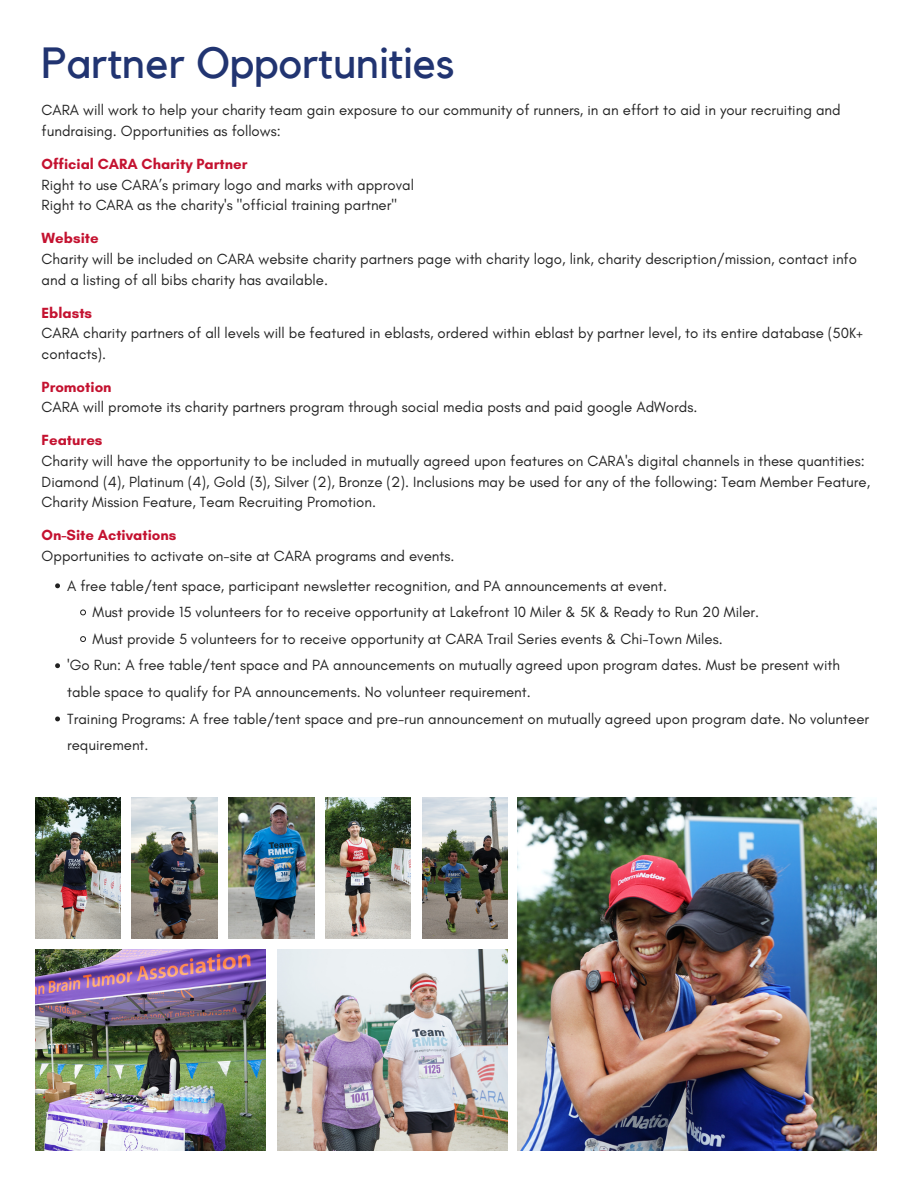
<style>
.page{position:relative;width:918px;height:1188px;background:#fff}
.page>*{position:absolute;margin:0;border:0;box-sizing:border-box;transform-origin:0 0}
.t1{font:43.5px "Kollektif";color:#213471}
.t2{font:15px/20.7px "Glacial Indifference";color:#222}
.t3{font:700 15px "Glacial Indifference";color:#c41230}
</style>
<div class="page">
<img style="left:35px;top:798px;width:86px;height:141px">
<img style="left:132px;top:798px;width:85px;height:141px">
<img style="left:229px;top:798px;width:85px;height:141px">
<img style="left:325px;top:798px;width:86px;height:141px">
<img style="left:422px;top:798px;width:86px;height:141px">
<img style="left:277px;top:949px;width:231px;height:202px">
<img style="left:518px;top:798px;width:358px;height:352px">
<svg style="left:55px;top:583px;width:5px;height:5px"></svg>
<svg style="left:80px;top:610px;width:6px;height:5px"></svg>
<svg style="left:80px;top:636px;width:6px;height:6px"></svg>
<svg style="left:55px;top:663px;width:5px;height:5px"></svg>
<svg style="left:55px;top:717px;width:5px;height:4px"></svg>
<img style="left:35px;top:949px;width:231px;height:202px">
<h1 class="t1" style="left:42px;top:43px;width:414px">Partner Opportunities</h1>
<p class="t2" style="left:42px;top:100px;width:801px">CARA will work to help your charity team gain exposure to our community of runners, in an effort to aid in your recruiting and fundraising. Opportunities as follows:</p>
<p class="t3" style="left:42px;top:155px;width:207px">Official CARA Charity Partner</p>
<p class="t2" style="left:42px;top:174px;width:374px">Right to use CARA’s primary logo and marks with approval<br>Right to CARA as the charity's "official training partner"</p>
<p class="t3" style="left:42px;top:229px;width:59px">Website</p>
<p class="t2" style="left:42px;top:248px;width:817px">Charity will be included on CARA website charity partners page with charity logo, link, charity description/mission, contact info and a listing of all bibs charity has available.</p>
<p class="t3" style="left:42px;top:303px;width:52px">Eblasts</p>
<p class="t2" style="left:42px;top:323px;width:823px">CARA charity partners of all levels will be featured in eblasts, ordered within eblast by partner level, to its entire database (50K+ contacts).</p>
<p class="t3" style="left:42px;top:378px;width:71px">Promotion</p>
<p class="t2" style="left:42px;top:397px;width:657px">CARA will promote its charity partners program through social media posts and paid google AdWords.</p>
<p class="t3" style="left:42px;top:431px;width:62px">Features</p>
<p class="t2" style="left:42px;top:450px;width:830px">Charity will have the opportunity to be included in mutually agreed upon features on CARA's digital channels in these quantities:<br>Diamond (4), Platinum (4), Gold (3), Silver (2), Bronze (2). Inclusions may be used for any of the following: Team Member Feature,<br>Charity Mission Feature, Team Recruiting Promotion.</p>
<p class="t3" style="left:42px;top:526px;width:136px">On-Site Activations</p>
<p class="t2" style="left:42px;top:545px;width:414px">Opportunities to activate on-site at CARA programs and events.</p>
<p class="t2" style="left:67px;top:575px;width:602px">A free table/tent space, participant newsletter recognition, and PA announcements at event.</p>
<p class="t2" style="left:93px;top:602px;width:668px">Must provide 15 volunteers for to receive opportunity at Lakefront 10 Miler &amp; 5K &amp; Ready to Run 20 Miler.</p>
<p class="t2" style="left:93px;top:628px;width:632px">Must provide 5 volunteers for to receive opportunity at CARA Trail Series events &amp; Chi-Town Miles.</p>
<p class="t2" style="left:67px;top:655px;width:774px">'Go Run: A free table/tent space and PA announcements on mutually agreed upon program dates. Must be present with</p>
<p class="t2" style="left:67px;top:681px;width:465px">table space to qualify for PA announcements. No volunteer requirement.</p>
<p class="t2" style="left:67px;top:708px;width:804px">Training Programs: A free table/tent space and pre-run announcement on mutually agreed upon program date. No volunteer</p>
<p class="t2" style="left:67px;top:735px;width:83px">requirement.</p>
</div>
